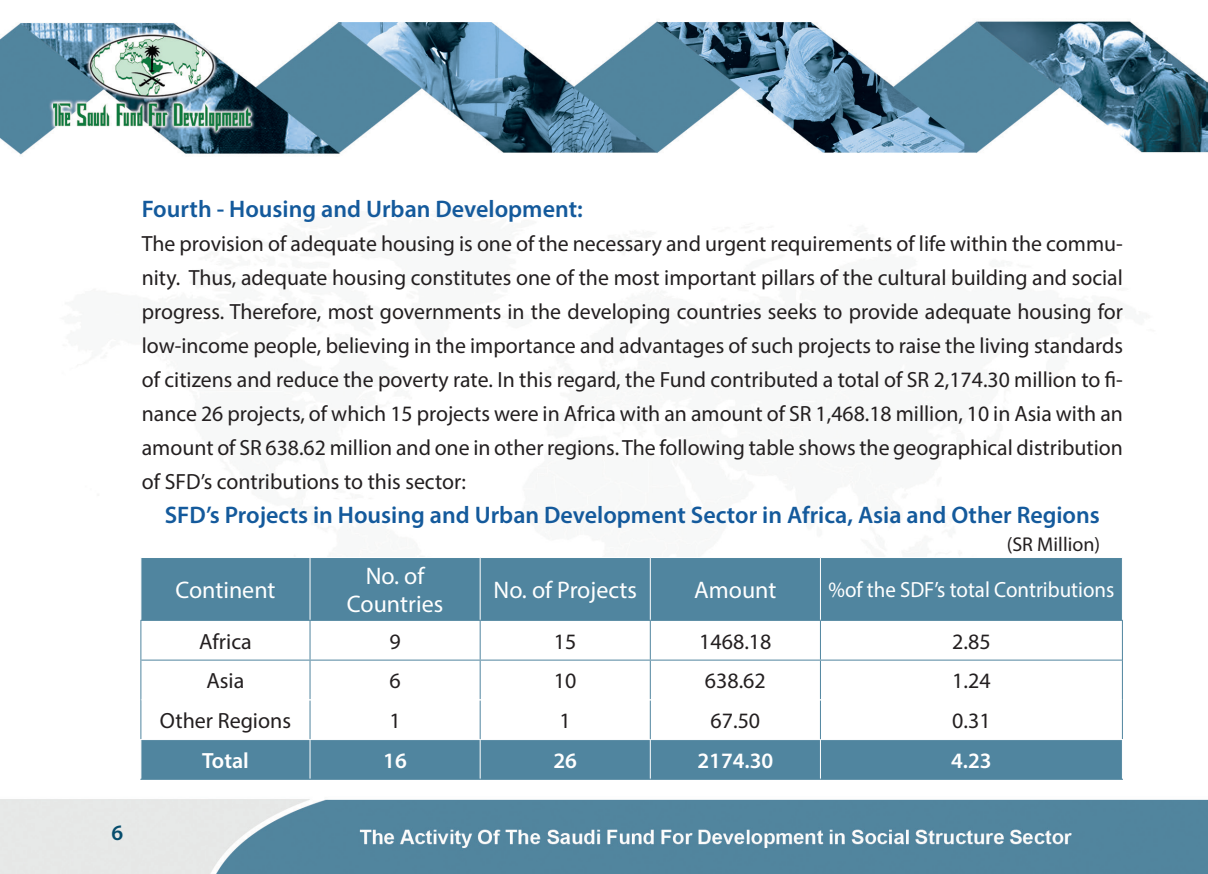
<style>
.page{position:relative;width:1208px;height:874px;background:#fff}
.page>*{position:absolute;margin:0;border:0;box-sizing:border-box;transform-origin:0 0}
.t1{font:600 24px "Myriad Pro";color:#145a9c}
.t2{font:24px/28.8px "Myriad Pro";color:#fff;text-align:center}
.t3{font:22px/34px "Myriad Pro";color:#231f20;text-align:justify}
.t4{font:22px "Myriad Pro";color:#fff;scale:.95 1}
.t5{font:600 22px "Myriad Pro";color:#fff}
.t6{font:600 22px "Myriad Pro";color:#064d6d}
.t7{font:20px "Myriad Pro";color:#231f20}
</style>
<div class="page">
<img style="left:0;top:21px;width:1208px;height:852px">
<div style="left:141px;top:557px;width:981px;height:62px;background:#50859f"></div>
<svg style="left:141px;top:620px;width:981px;height:118px"></svg>
<div style="left:141px;top:739px;width:981px;height:39px;background:#50859f"></div>
<hr style="left:820px;top:556px;width:303px;height:1px;background:#fff">
<hr style="left:1122px;top:557px;width:1px;height:62px;background:#fff">
<hr style="left:650px;top:556px;width:170px;height:1px;background:#fff">
<hr style="left:820px;top:557px;width:1px;height:62px;background:#fff">
<hr style="left:480px;top:556px;width:170px;height:1px;background:#fff">
<hr style="left:650px;top:557px;width:1px;height:62px;background:#fff">
<hr style="left:310px;top:556px;width:170px;height:1px;background:#fff">
<hr style="left:480px;top:557px;width:1px;height:62px;background:#fff">
<hr style="left:140px;top:556px;width:170px;height:1px;background:#fff">
<hr style="left:309px;top:557px;width:1px;height:62px;background:#fff">
<hr style="left:140px;top:557px;width:1px;height:62px;background:#fff">
<hr style="left:1122px;top:620px;width:1px;height:39px;background:#50859f">
<hr style="left:1122px;top:659px;width:1px;height:40px;background:#50859f">
<hr style="left:1122px;top:699px;width:1px;height:39px;background:#50859f">
<hr style="left:820px;top:619px;width:303px;height:1px;background:#50859f">
<hr style="left:650px;top:619px;width:170px;height:1px;background:#50859f">
<hr style="left:480px;top:619px;width:170px;height:1px;background:#50859f">
<hr style="left:310px;top:619px;width:170px;height:1px;background:#50859f">
<hr style="left:140px;top:619px;width:170px;height:1px;background:#50859f">
<hr style="left:820px;top:620px;width:1px;height:39px;background:#50859f">
<hr style="left:650px;top:620px;width:1px;height:39px;background:#50859f">
<hr style="left:480px;top:620px;width:1px;height:39px;background:#50859f">
<hr style="left:309px;top:620px;width:1px;height:39px;background:#50859f">
<hr style="left:140px;top:620px;width:1px;height:39px;background:#50859f">
<hr style="left:820px;top:660px;width:1px;height:39px;background:#50859f">
<hr style="left:820px;top:700px;width:1px;height:38px;background:#50859f">
<hr style="left:650px;top:660px;width:1px;height:39px;background:#50859f">
<hr style="left:650px;top:700px;width:1px;height:38px;background:#50859f">
<hr style="left:480px;top:660px;width:1px;height:39px;background:#50859f">
<hr style="left:480px;top:700px;width:1px;height:38px;background:#50859f">
<hr style="left:309px;top:660px;width:1px;height:39px;background:#50859f">
<hr style="left:309px;top:700px;width:1px;height:38px;background:#50859f">
<hr style="left:140px;top:659px;width:1px;height:40px;background:#50859f">
<hr style="left:140px;top:699px;width:1px;height:39px;background:#50859f">
<hr style="left:820px;top:659px;width:302px;height:1px;background:#50859f">
<hr style="left:650px;top:659px;width:170px;height:1px;background:#50859f">
<hr style="left:480px;top:659px;width:170px;height:1px;background:#50859f">
<hr style="left:310px;top:659px;width:170px;height:1px;background:#50859f">
<hr style="left:141px;top:659px;width:169px;height:1px;background:#50859f">
<hr style="left:1122px;top:739px;width:1px;height:39px;background:#fff">
<hr style="left:820px;top:699px;width:302px;height:1px;background:#fff">
<hr style="left:820px;top:738px;width:303px;height:1px;background:#fff">
<hr style="left:650px;top:699px;width:170px;height:1px;background:#fff">
<hr style="left:650px;top:738px;width:170px;height:1px;background:#fff">
<hr style="left:480px;top:699px;width:170px;height:1px;background:#fff">
<hr style="left:480px;top:738px;width:170px;height:1px;background:#fff">
<hr style="left:310px;top:699px;width:170px;height:1px;background:#fff">
<hr style="left:310px;top:738px;width:170px;height:1px;background:#fff">
<hr style="left:141px;top:699px;width:169px;height:1px;background:#fff">
<hr style="left:140px;top:738px;width:170px;height:1px;background:#fff">
<hr style="left:820px;top:739px;width:1px;height:39px;background:#fff">
<hr style="left:650px;top:739px;width:1px;height:39px;background:#fff">
<hr style="left:480px;top:739px;width:1px;height:39px;background:#fff">
<hr style="left:309px;top:739px;width:1px;height:39px;background:#fff">
<hr style="left:140px;top:739px;width:1px;height:39px;background:#fff">
<hr style="left:820px;top:778px;width:303px;height:1px;background:#50859f">
<hr style="left:650px;top:778px;width:170px;height:1px;background:#50859f">
<hr style="left:480px;top:778px;width:170px;height:1px;background:#50859f">
<hr style="left:310px;top:778px;width:170px;height:1px;background:#50859f">
<hr style="left:140px;top:778px;width:170px;height:1px;background:#50859f">
<p class="t1" style="left:142px;top:193px;width:442px">Fourth - Housing and Urban Development:</p>
<p class="t3" style="left:142px;top:226px;width:982px">The provision of adequate housing is one of the necessary and urgent requirements of life within the commu&shy;nity. Thus, adequate housing constitutes one of the most important pillars of the cultural building and social progress. Therefore, most governments in the developing countries seeks to provide adequate housing for low-income people, believing in the importance and advantages of such projects to raise the living standards of citizens and reduce the poverty rate. In this regard, the Fund contributed a total of SR 2,174.30 million to fi&shy;nance 26 projects, of which 15 projects were in Africa with an amount of SR 1,468.18 million, 10 in Asia with an amount of SR 638.62 million and one in other regions. The following table shows the geographical distribution of SFD’s contributions to this sector:</p>
<p class="t1" style="left:165px;top:499px;width:936px">SFD’s Projects in Housing and Urban Development Sector in Africa, Asia and Other Regions</p>
<p class="t7" style="left:1006px;top:532px;width:95px">(SR Million)</p>
<p class="t2" style="left:347px;top:560px;width:98px">No. of<br>Countries</p>
<p class="t2" style="left:493px;top:575px;width:145px">No. of Projects</p>
<p class="t2" style="left:694px;top:575px;width:84px">Amount</p>
<p class="t4" style="left:828px;top:576px;width:302px">%of the SDF’s total Contributions</p>
<p class="t2" style="left:175px;top:575px;width:102px">Continent</p>
<p class="t3" style="left:199px;top:623px;width:54px">Africa</p>
<p class="t3" style="left:389px;top:623px;width:13px">9</p>
<p class="t3" style="left:554px;top:623px;width:24px">15</p>
<p class="t3" style="left:699px;top:623px;width:74px">1468.18</p>
<p class="t3" style="left:952px;top:623px;width:40px">2.85</p>
<p class="t3" style="left:207px;top:663px;width:39px">Asia</p>
<p class="t3" style="left:389px;top:663px;width:13px">6</p>
<p class="t3" style="left:554px;top:663px;width:24px">10</p>
<p class="t3" style="left:705px;top:663px;width:62px">638.62</p>
<p class="t3" style="left:952px;top:663px;width:40px">1.24</p>
<p class="t3" style="left:160px;top:702px;width:133px">Other Regions</p>
<p class="t3" style="left:389px;top:702px;width:13px">1</p>
<p class="t3" style="left:559px;top:702px;width:13px">1</p>
<p class="t3" style="left:710px;top:702px;width:51px">67.50</p>
<p class="t3" style="left:952px;top:702px;width:40px">0.31</p>
<p class="t5" style="left:202px;top:746px;width:48px">Total</p>
<p class="t5" style="left:383px;top:746px;width:25px">16</p>
<p class="t5" style="left:553px;top:746px;width:25px">26</p>
<p class="t5" style="left:697px;top:746px;width:77px">2174.30</p>
<p class="t5" style="left:951px;top:746px;width:42px">4.23</p>
<p class="t6" style="left:112px;top:818px;width:13px">6</p>
</div>
